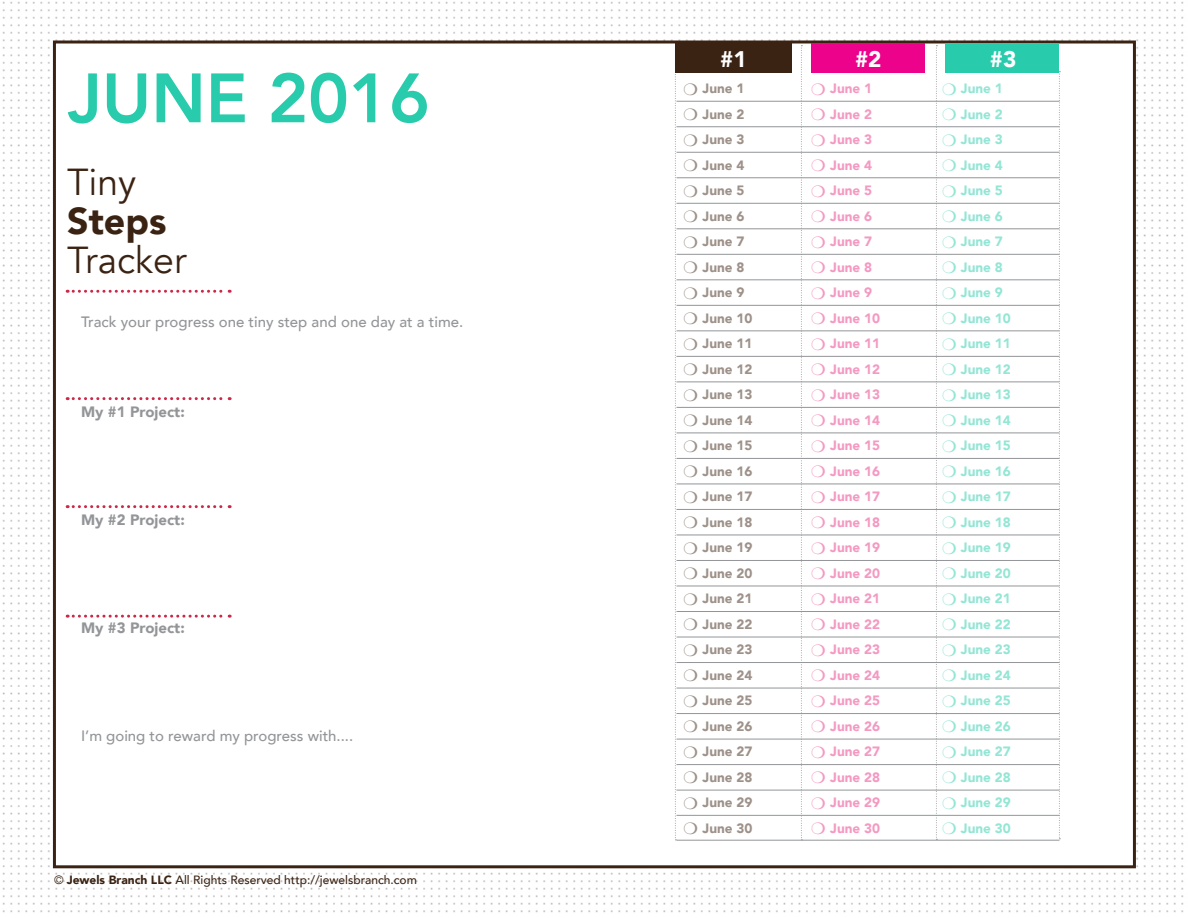
<style>
.page{position:relative;width:1188px;height:918px;background:#fff}
.page>*{position:absolute;margin:0;border:0;box-sizing:border-box;transform-origin:0 0}
.t1{font:800 69px "Avenir";letter-spacing:-.005em;color:#28ccac}
.t2{font:37.5px "Avenir";color:#3b2313}
.t3{font:900 37.5px "Avenir";color:#3b2313}
.t4{font:900 22.5px "Avenir";color:#fff}
.t5{font:500 15px "Avenir";color:#939598}
.t6{font:900 15px "Avenir";color:#939598}
.t7{font:900 13.5px "Avenir";color:#9d9189}
.t8{font:900 13.5px "Avenir";color:#f499c2}
.t9{font:900 13.5px "Avenir";color:#93e6d5}
.t10{font:500 12px "Avenir";color:#3b2313}
.s1{font-weight:300}
.s2{font-weight:900}
</style>
<div class="page">
<img style="left:2px;top:1px;width:1182px;height:912px">
<div style="left:53px;top:40px;width:1083px;height:828px;background:#fff;border:3px solid #3b2313"></div>
<svg style="left:67px;top:290px;width:163px;height:3px"></svg>
<svg style="left:67px;top:505px;width:163px;height:3px"></svg>
<svg style="left:67px;top:615px;width:163px;height:3px"></svg>
<svg style="left:67px;top:397px;width:163px;height:3px"></svg>
<svg style="left:801px;top:45px;width:1px;height:795px"></svg>
<svg style="left:936px;top:45px;width:1px;height:795px"></svg>
<svg style="left:1059px;top:71px;width:1px;height:768px"></svg>
<svg style="left:675px;top:74px;width:1px;height:766px"></svg>
<div style="left:675px;top:43px;width:116px;height:30px;background:#3b2313"></div>
<div style="left:811px;top:43px;width:114px;height:30px;background:#ed028c"></div>
<div style="left:945px;top:43px;width:114px;height:30px;background:#28ccac"></div>
<hr style="left:676px;top:101px;width:383px;height:1px;background:#939598">
<hr style="left:676px;top:126px;width:383px;height:1px;background:#939598">
<hr style="left:676px;top:152px;width:383px;height:1px;background:#939598">
<hr style="left:676px;top:177px;width:383px;height:1px;background:#939598">
<hr style="left:676px;top:203px;width:383px;height:1px;background:#939598">
<hr style="left:676px;top:228px;width:383px;height:1px;background:#939598">
<hr style="left:676px;top:254px;width:383px;height:1px;background:#939598">
<hr style="left:676px;top:279px;width:383px;height:1px;background:#939598">
<hr style="left:676px;top:305px;width:383px;height:1px;background:#939598">
<hr style="left:676px;top:330px;width:383px;height:1px;background:#939598">
<hr style="left:676px;top:356px;width:383px;height:1px;background:#939598">
<hr style="left:676px;top:382px;width:383px;height:1px;background:#939598">
<hr style="left:676px;top:407px;width:383px;height:1px;background:#939598">
<hr style="left:676px;top:433px;width:383px;height:1px;background:#939598">
<hr style="left:676px;top:458px;width:383px;height:1px;background:#939598">
<hr style="left:676px;top:484px;width:383px;height:1px;background:#939598">
<hr style="left:676px;top:509px;width:383px;height:1px;background:#939598">
<hr style="left:676px;top:535px;width:383px;height:1px;background:#939598">
<hr style="left:676px;top:560px;width:383px;height:1px;background:#939598">
<hr style="left:676px;top:586px;width:383px;height:1px;background:#939598">
<hr style="left:676px;top:611px;width:383px;height:1px;background:#939598">
<hr style="left:676px;top:637px;width:383px;height:1px;background:#939598">
<hr style="left:676px;top:662px;width:383px;height:1px;background:#939598">
<hr style="left:676px;top:688px;width:383px;height:1px;background:#939598">
<hr style="left:676px;top:713px;width:383px;height:1px;background:#939598">
<hr style="left:676px;top:739px;width:383px;height:1px;background:#939598">
<hr style="left:676px;top:764px;width:383px;height:1px;background:#939598">
<hr style="left:676px;top:790px;width:383px;height:1px;background:#939598">
<hr style="left:676px;top:815px;width:383px;height:1px;background:#939598">
<hr style="left:676px;top:840px;width:383px;height:1px;background:#939598">
<p class="t1" style="left:68px;top:45px;width:364px">JUNE 2016</p>
<p class="t2" style="left:67px;top:160px;width:71px">Tiny</p>
<p class="t3" style="left:67px;top:189px;width:101px">Steps</p>
<p class="t2" style="left:67px;top:238px;width:121px">Tracker</p>
<p class="t5" style="left:81px;top:309px;width:384px">Track your progress one tiny step and one day at a time.</p>
<p class="t6" style="left:81px;top:399px;width:105px">My #1 Project:</p>
<p class="t6" style="left:81px;top:507px;width:105px">My #2 Project:</p>
<p class="t6" style="left:81px;top:615px;width:105px">My #3 Project:</p>
<p class="t5" style="left:81px;top:723px;width:274px">I’m going to reward my progress with....</p>
<p class="t10" style="left:54px;top:869px;width:364px"><span class="s1">©</span> <span class="s2">Jewels Branch LLC</span> All Rights Reserved http://jewelsbranch.com</p>
<p class="t10" style="left:81px;top:874px;width:364px"><span class="s1">©</span> <span class="s2">Jewels Branch LLC</span> All Rights Reserved http://jewelsbranch.com</p>
<p class="t4" style="left:720px;top:40px;width:28px">#1</p>
<p class="t4" style="left:855px;top:40px;width:28px">#2</p>
<p class="t4" style="left:990px;top:40px;width:28px">#3</p>
<p class="t7" style="left:684px;top:77px;width:62px">❍ June 1</p>
<p class="t7" style="left:684px;top:103px;width:62px">❍ June 2</p>
<p class="t7" style="left:684px;top:128px;width:62px">❍ June 3</p>
<p class="t7" style="left:684px;top:154px;width:62px">❍ June 4</p>
<p class="t7" style="left:684px;top:179px;width:62px">❍ June 5</p>
<p class="t7" style="left:684px;top:205px;width:62px">❍ June 6</p>
<p class="t7" style="left:684px;top:230px;width:62px">❍ June 7</p>
<p class="t7" style="left:684px;top:256px;width:62px">❍ June 8</p>
<p class="t7" style="left:684px;top:281px;width:62px">❍ June 9</p>
<p class="t7" style="left:684px;top:307px;width:70px">❍ June 10</p>
<p class="t7" style="left:684px;top:332px;width:70px">❍ June 11</p>
<p class="t7" style="left:684px;top:358px;width:70px">❍ June 12</p>
<p class="t7" style="left:684px;top:383px;width:70px">❍ June 13</p>
<p class="t7" style="left:684px;top:409px;width:70px">❍ June 14</p>
<p class="t7" style="left:684px;top:434px;width:70px">❍ June 15</p>
<p class="t7" style="left:684px;top:460px;width:70px">❍ June 16</p>
<p class="t7" style="left:684px;top:485px;width:70px">❍ June 17</p>
<p class="t7" style="left:684px;top:511px;width:70px">❍ June 18</p>
<p class="t7" style="left:684px;top:536px;width:70px">❍ June 19</p>
<p class="t7" style="left:684px;top:562px;width:70px">❍ June 20</p>
<p class="t7" style="left:684px;top:587px;width:70px">❍ June 21</p>
<p class="t7" style="left:684px;top:613px;width:70px">❍ June 22</p>
<p class="t7" style="left:684px;top:638px;width:70px">❍ June 23</p>
<p class="t7" style="left:684px;top:664px;width:70px">❍ June 24</p>
<p class="t7" style="left:684px;top:689px;width:70px">❍ June 25</p>
<p class="t7" style="left:684px;top:715px;width:70px">❍ June 26</p>
<p class="t7" style="left:684px;top:740px;width:70px">❍ June 27</p>
<p class="t7" style="left:684px;top:766px;width:70px">❍ June 28</p>
<p class="t7" style="left:684px;top:791px;width:70px">❍ June 29</p>
<p class="t7" style="left:684px;top:817px;width:70px">❍ June 30</p>
<p class="t8" style="left:811px;top:77px;width:62px">❍ June 1</p>
<p class="t8" style="left:811px;top:103px;width:62px">❍ June 2</p>
<p class="t8" style="left:811px;top:128px;width:62px">❍ June 3</p>
<p class="t8" style="left:811px;top:154px;width:62px">❍ June 4</p>
<p class="t8" style="left:811px;top:179px;width:62px">❍ June 5</p>
<p class="t8" style="left:811px;top:205px;width:62px">❍ June 6</p>
<p class="t8" style="left:811px;top:230px;width:62px">❍ June 7</p>
<p class="t8" style="left:811px;top:256px;width:62px">❍ June 8</p>
<p class="t8" style="left:811px;top:281px;width:62px">❍ June 9</p>
<p class="t8" style="left:811px;top:307px;width:70px">❍ June 10</p>
<p class="t8" style="left:811px;top:332px;width:70px">❍ June 11</p>
<p class="t8" style="left:811px;top:358px;width:70px">❍ June 12</p>
<p class="t8" style="left:811px;top:383px;width:70px">❍ June 13</p>
<p class="t8" style="left:811px;top:409px;width:70px">❍ June 14</p>
<p class="t8" style="left:811px;top:434px;width:70px">❍ June 15</p>
<p class="t8" style="left:811px;top:460px;width:70px">❍ June 16</p>
<p class="t8" style="left:811px;top:485px;width:70px">❍ June 17</p>
<p class="t8" style="left:811px;top:511px;width:70px">❍ June 18</p>
<p class="t8" style="left:811px;top:536px;width:70px">❍ June 19</p>
<p class="t8" style="left:811px;top:562px;width:70px">❍ June 20</p>
<p class="t8" style="left:811px;top:587px;width:70px">❍ June 21</p>
<p class="t8" style="left:811px;top:613px;width:70px">❍ June 22</p>
<p class="t8" style="left:811px;top:638px;width:70px">❍ June 23</p>
<p class="t8" style="left:811px;top:664px;width:70px">❍ June 24</p>
<p class="t8" style="left:811px;top:689px;width:70px">❍ June 25</p>
<p class="t8" style="left:811px;top:715px;width:70px">❍ June 26</p>
<p class="t8" style="left:811px;top:740px;width:70px">❍ June 27</p>
<p class="t8" style="left:811px;top:766px;width:70px">❍ June 28</p>
<p class="t8" style="left:811px;top:791px;width:70px">❍ June 29</p>
<p class="t8" style="left:811px;top:817px;width:70px">❍ June 30</p>
<p class="t9" style="left:942px;top:77px;width:62px">❍ June 1</p>
<p class="t9" style="left:942px;top:103px;width:62px">❍ June 2</p>
<p class="t9" style="left:942px;top:128px;width:62px">❍ June 3</p>
<p class="t9" style="left:942px;top:154px;width:62px">❍ June 4</p>
<p class="t9" style="left:942px;top:179px;width:62px">❍ June 5</p>
<p class="t9" style="left:942px;top:205px;width:62px">❍ June 6</p>
<p class="t9" style="left:942px;top:230px;width:62px">❍ June 7</p>
<p class="t9" style="left:942px;top:256px;width:62px">❍ June 8</p>
<p class="t9" style="left:942px;top:281px;width:62px">❍ June 9</p>
<p class="t9" style="left:942px;top:307px;width:70px">❍ June 10</p>
<p class="t9" style="left:942px;top:332px;width:70px">❍ June 11</p>
<p class="t9" style="left:942px;top:358px;width:70px">❍ June 12</p>
<p class="t9" style="left:942px;top:383px;width:70px">❍ June 13</p>
<p class="t9" style="left:942px;top:409px;width:70px">❍ June 14</p>
<p class="t9" style="left:942px;top:434px;width:70px">❍ June 15</p>
<p class="t9" style="left:942px;top:460px;width:70px">❍ June 16</p>
<p class="t9" style="left:942px;top:485px;width:70px">❍ June 17</p>
<p class="t9" style="left:942px;top:511px;width:70px">❍ June 18</p>
<p class="t9" style="left:942px;top:536px;width:70px">❍ June 19</p>
<p class="t9" style="left:942px;top:562px;width:70px">❍ June 20</p>
<p class="t9" style="left:942px;top:587px;width:70px">❍ June 21</p>
<p class="t9" style="left:942px;top:613px;width:70px">❍ June 22</p>
<p class="t9" style="left:942px;top:638px;width:70px">❍ June 23</p>
<p class="t9" style="left:942px;top:664px;width:70px">❍ June 24</p>
<p class="t9" style="left:942px;top:689px;width:70px">❍ June 25</p>
<p class="t9" style="left:942px;top:715px;width:70px">❍ June 26</p>
<p class="t9" style="left:942px;top:740px;width:70px">❍ June 27</p>
<p class="t9" style="left:942px;top:766px;width:70px">❍ June 28</p>
<p class="t9" style="left:942px;top:791px;width:70px">❍ June 29</p>
<p class="t9" style="left:942px;top:817px;width:70px">❍ June 30</p>
</div>
